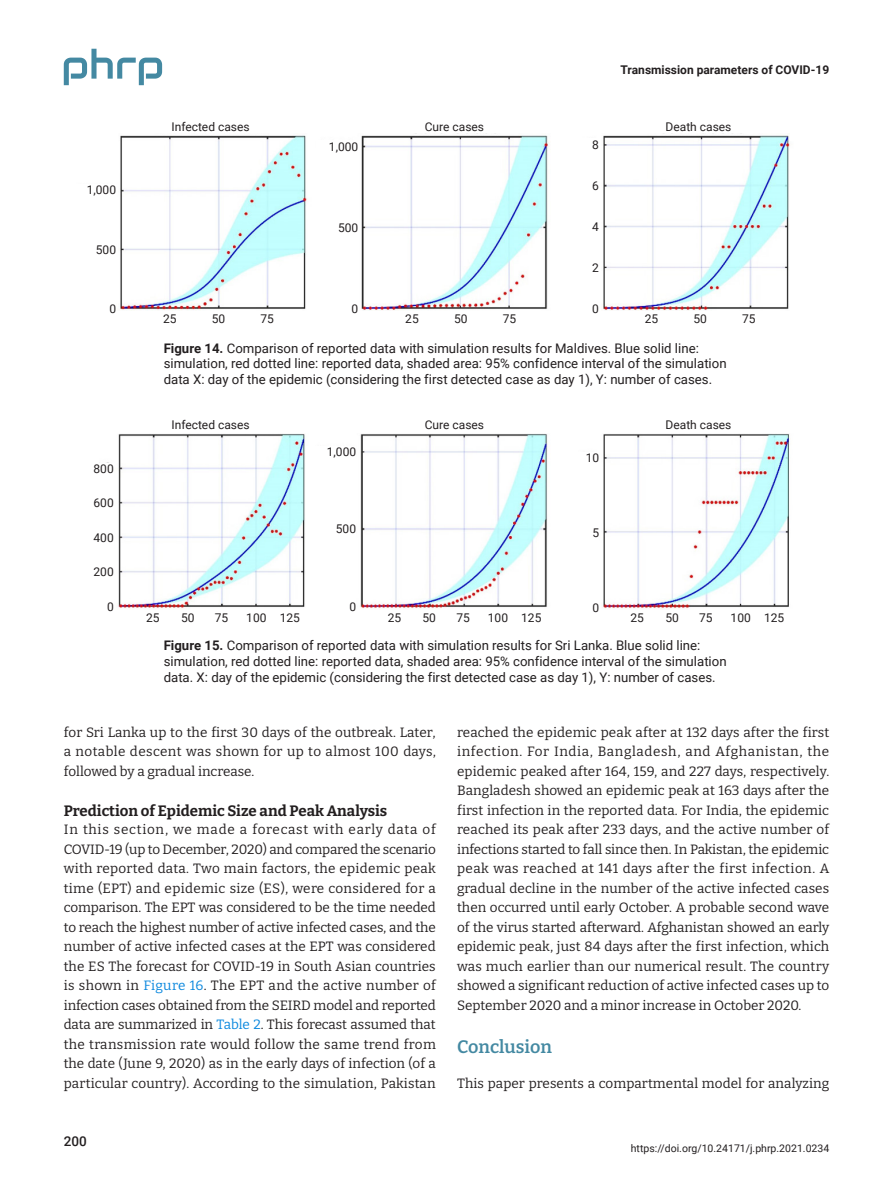
<style>
.page{position:relative;width:893px;height:1191px;background:#fff}
.page>*{position:absolute;margin:0;border:0;box-sizing:border-box;transform-origin:0 0}
.body_title{font:600 18px "Bitter";color:#4489a2}
.body_sub_title{font:700 15px "Bitter";color:#231f20}
.body{font:13.5px/19.5px "Bitter";color:#231f20;text-align:justify}
.t1{font:500 13.5px "Roboto";color:#231f20}
.fig_caption{font:13.2px/15.8px "Roboto";color:#231f20}
.t2{font:12px "Roboto";color:#231f20}
.t3{font:700 12px "Roboto";color:#231f20}
.t4{font:10.5px "Roboto";color:#231f20}
.s1{font-weight:700}
.s2{color:#0b88de}
</style>
<div class="page">
<img style="left:120px;top:135px;width:670px;height:176px">
<div style="left:316px;top:141px;width:42px;height:174px;background:#fff"></div>
<div style="left:556px;top:139px;width:43px;height:176px;background:#fff"></div>
<img style="left:118px;top:433px;width:671px;height:176px">
<div style="left:306px;top:445px;width:50px;height:167px;background:#fff"></div>
<div style="left:562px;top:452px;width:37px;height:161px;background:#fff"></div>
<svg style="left:64px;top:49px;width:98px;height:36px"></svg>
<p class="t3" style="left:621px;top:61px;width:210px">Transmission parameters of COVID-19</p>
<p class="t2" style="left:87px;top:181px;width:31px">1,000</p>
<p class="t2" style="left:96px;top:241px;width:22px">500</p>
<p class="t2" style="left:109px;top:300px;width:8px">0</p>
<p class="t2" style="left:94px;top:460px;width:22px">800</p>
<p class="t2" style="left:94px;top:495px;width:22px">600</p>
<p class="t2" style="left:94px;top:529px;width:22px">400</p>
<p class="t2" style="left:94px;top:563px;width:22px">200</p>
<p class="t2" style="left:107px;top:598px;width:8px">0</p>
<p class="t2" style="left:171px;top:118px;width:80px">Infected cases</p>
<p class="t2" style="left:425px;top:118px;width:61px">Cure cases</p>
<p class="t2" style="left:666px;top:118px;width:67px">Death cases</p>
<p class="t2" style="left:592px;top:136px;width:8px">8</p>
<p class="t2" style="left:592px;top:177px;width:8px">6</p>
<p class="t2" style="left:592px;top:218px;width:8px">4</p>
<p class="t2" style="left:592px;top:259px;width:8px">2</p>
<p class="t2" style="left:592px;top:300px;width:8px">0</p>
<p class="t2" style="left:329px;top:138px;width:31px">1,000</p>
<p class="t2" style="left:338px;top:219px;width:22px">500</p>
<p class="t2" style="left:351px;top:300px;width:8px">0</p>
<p class="t2" style="left:163px;top:310px;width:15px">25</p>
<p class="t2" style="left:212px;top:310px;width:15px">50</p>
<p class="t2" style="left:260px;top:310px;width:15px">75</p>
<p class="t2" style="left:405px;top:310px;width:15px">25</p>
<p class="t2" style="left:454px;top:310px;width:15px">50</p>
<p class="t2" style="left:503px;top:310px;width:15px">75</p>
<p class="t2" style="left:645px;top:310px;width:15px">25</p>
<p class="t2" style="left:693px;top:310px;width:15px">50</p>
<p class="t2" style="left:742px;top:310px;width:15px">75</p>
<p class="fig_caption" style="left:164px;top:339px;width:564px"><span class="s1">Figure 14.</span> Comparison of reported data with simulation results for Maldives. Blue solid line: simulation, red dotted line: reported data, shaded area: 95% confidence interval of the simulation data X: day of the epidemic (considering the first detected case as day 1), Y: number of cases.</p>
<p class="t2" style="left:171px;top:416px;width:80px">Infected cases</p>
<p class="t2" style="left:425px;top:416px;width:61px">Cure cases</p>
<p class="t2" style="left:666px;top:416px;width:67px">Death cases</p>
<p class="t2" style="left:327px;top:443px;width:31px">1,000</p>
<p class="t2" style="left:336px;top:521px;width:22px">500</p>
<p class="t2" style="left:586px;top:449px;width:15px">10</p>
<p class="t2" style="left:592px;top:524px;width:8px">5</p>
<p class="t2" style="left:349px;top:598px;width:8px">0</p>
<p class="t2" style="left:592px;top:599px;width:8px">0</p>
<p class="t2" style="left:146px;top:609px;width:15px">25</p>
<p class="t2" style="left:181px;top:609px;width:15px">50</p>
<p class="t2" style="left:215px;top:609px;width:15px">75</p>
<p class="t2" style="left:246px;top:609px;width:22px">100</p>
<p class="t2" style="left:280px;top:609px;width:22px">125</p>
<p class="t2" style="left:388px;top:609px;width:15px">25</p>
<p class="t2" style="left:423px;top:609px;width:15px">50</p>
<p class="t2" style="left:456px;top:609px;width:15px">75</p>
<p class="t2" style="left:488px;top:609px;width:22px">100</p>
<p class="t2" style="left:521px;top:609px;width:22px">125</p>
<p class="t2" style="left:630px;top:609px;width:15px">25</p>
<p class="t2" style="left:665px;top:609px;width:15px">50</p>
<p class="t2" style="left:699px;top:609px;width:15px">75</p>
<p class="t2" style="left:731px;top:609px;width:22px">100</p>
<p class="t2" style="left:764px;top:609px;width:22px">125</p>
<p class="fig_caption" style="left:164px;top:637px;width:564px"><span class="s1">Figure 15.</span> Comparison of reported data with simulation results for Sri Lanka. Blue solid line: simulation, red dotted line: reported data, shaded area: 95% confidence interval of the simulation data. X: day of the epidemic (considering the first detected case as day 1), Y: number of cases.</p>
<p class="body" style="left:64px;top:722px;width:374px">for Sri Lanka up to the first 30 days of the outbreak. Later, a notable descent was shown for up to almost 100 days, followed by a gradual increase.</p>
<p class="body_sub_title" style="left:64px;top:801px;width:325px">Prediction of Epidemic Size and Peak Analysis</p>
<p class="body" style="left:64px;top:819px;width:374px">In this section, we made a forecast with early data of COVID-19 (up to December, 2020) and compared the scenario with reported data. Two main factors, the epidemic peak time (EPT) and epidemic size (ES), were considered for a comparison. The EPT was considered to be the time needed to reach the highest number of active infected cases, and the number of active infected cases at the EPT was considered the ES The forecast for COVID-19 in South Asian countries is shown in <span class="s2">Figure 16</span>. The EPT and the active number of infection cases obtained from the SEIRD model and reported data are summarized in <span class="s2">Table 2</span>. This forecast assumed that the transmission rate would follow the same trend from the date (June 9, 2020) as in the early days of infection (of a particular country). According to the simulation, Pakistan</p>
<p class="t1" style="left:64px;top:1131px;width:25px">200</p>
<p class="body" style="left:457px;top:722px;width:374px">reached the epidemic peak after at 132 days after the first infection. For India, Bangladesh, and Afghanistan, the epidemic peaked after 164, 159, and 227 days, respectively.<br>Bangladesh showed an epidemic peak at 163 days after the first infection in the reported data. For India, the epidemic reached its peak after 233 days, and the active number of infections started to fall since then. In Pakistan, the epidemic peak was reached at 141 days after the first infection. A gradual decline in the number of the active infected cases then occurred until early October. A probable second wave of the virus started afterward. Afghanistan showed an early epidemic peak, just 84 days after the first infection, which was much earlier than our numerical result. The country showed a significant reduction of active infected cases up to September 2020 and a minor increase in October 2020.</p>
<p class="body_title" style="left:457px;top:1035px;width:96px">Conclusion</p>
<p class="body" style="left:457px;top:1073px;width:374px">This paper presents a compartmental model for analyzing</p>
<p class="t4" style="left:631px;top:1140px;width:200px">https://doi.org/10.24171/j.phrp.2021.0234</p>
</div>
